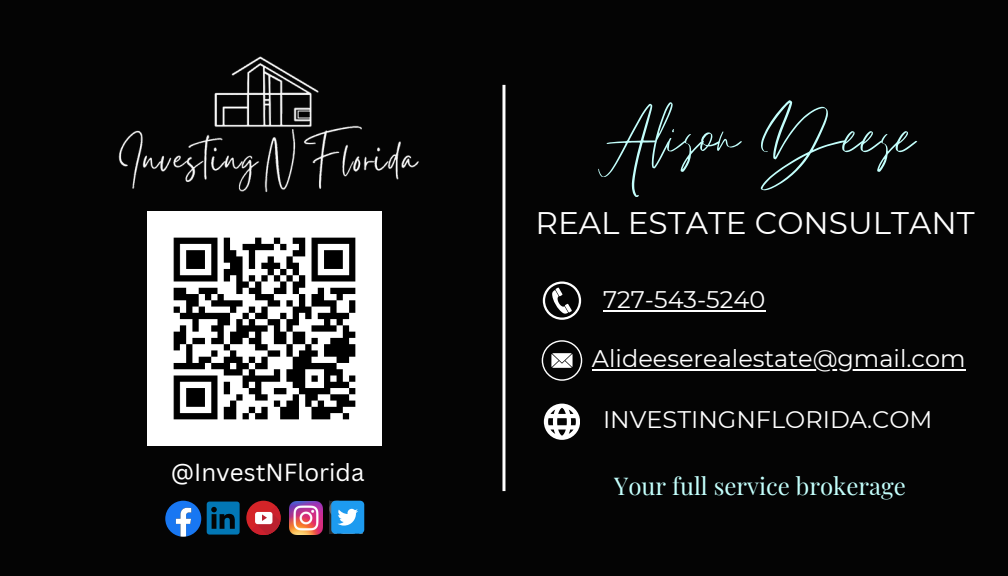
<style>
.page{position:relative;width:1008px;height:576px;background:#040404}
.page>*{position:absolute;margin:0;border:0;box-sizing:border-box;transform-origin:0 0}
.t1{font:111.2px "Emitha Script";color:#c3fffc}
.t2{font:31.2px "Montserrat";color:#fff}
.t3{font:24px "Montserrat";color:#fff}
.t4{font:24px "Playfair Display";color:#c3fffc}
.t5{font:24px "Canva Sans";color:#fff}
</style>
<div class="page">
<hr style="left:502px;top:85px;width:3px;height:406px;background:#fff">
<svg style="left:543px;top:281px;width:38px;height:39px"></svg>
<svg style="left:542px;top:340px;width:40px;height:41px"></svg>
<svg style="left:544px;top:404px;width:36px;height:36px"></svg>
<img style="left:118px;top:56px;width:301px;height:305px">
<svg style="left:165px;top:501px;width:36px;height:36px"></svg>
<svg style="left:207px;top:502px;width:33px;height:33px"></svg>
<div style="left:246px;top:501px;width:35px;height:34px;background:#d42428;border-radius:50%"></div>
<svg style="left:251px;top:506px;width:30px;height:29px"></svg>
<img style="left:289px;top:502px;width:33px;height:33px">
<div style="left:331px;top:501px;width:33px;height:33px;background:#1d9bf0;border-radius:4px"></div>
<svg style="left:329px;top:501px;width:33px;height:33px"></svg>
<img style="left:147px;top:211px;width:234px;height:234px">
<hr style="left:603px;top:310px;width:162px;height:2px;background:#fff">
<hr style="left:592px;top:369px;width:374px;height:2px;background:#fff">
<p class="t5" style="left:171px;top:455px;width:195px">@InvestNFlorida</p>
<p class="t1" style="left:598px;top:78px;width:317px">Alison Deese</p>
<p class="t2" style="left:536px;top:204px;width:441px">REAL ESTATE CONSULTANT</p>
<p class="t3" style="left:603px;top:284px;width:164px">727-543-5240</p>
<p class="t3" style="left:592px;top:343px;width:375px">Alideeserealestate@gmail.com</p>
<p class="t3" style="left:603px;top:405px;width:331px">INVESTINGNFLORIDA.COM</p>
<h1 class="t4" style="left:614px;top:469px;width:293px">Your full service brokerage</h1>
</div>
